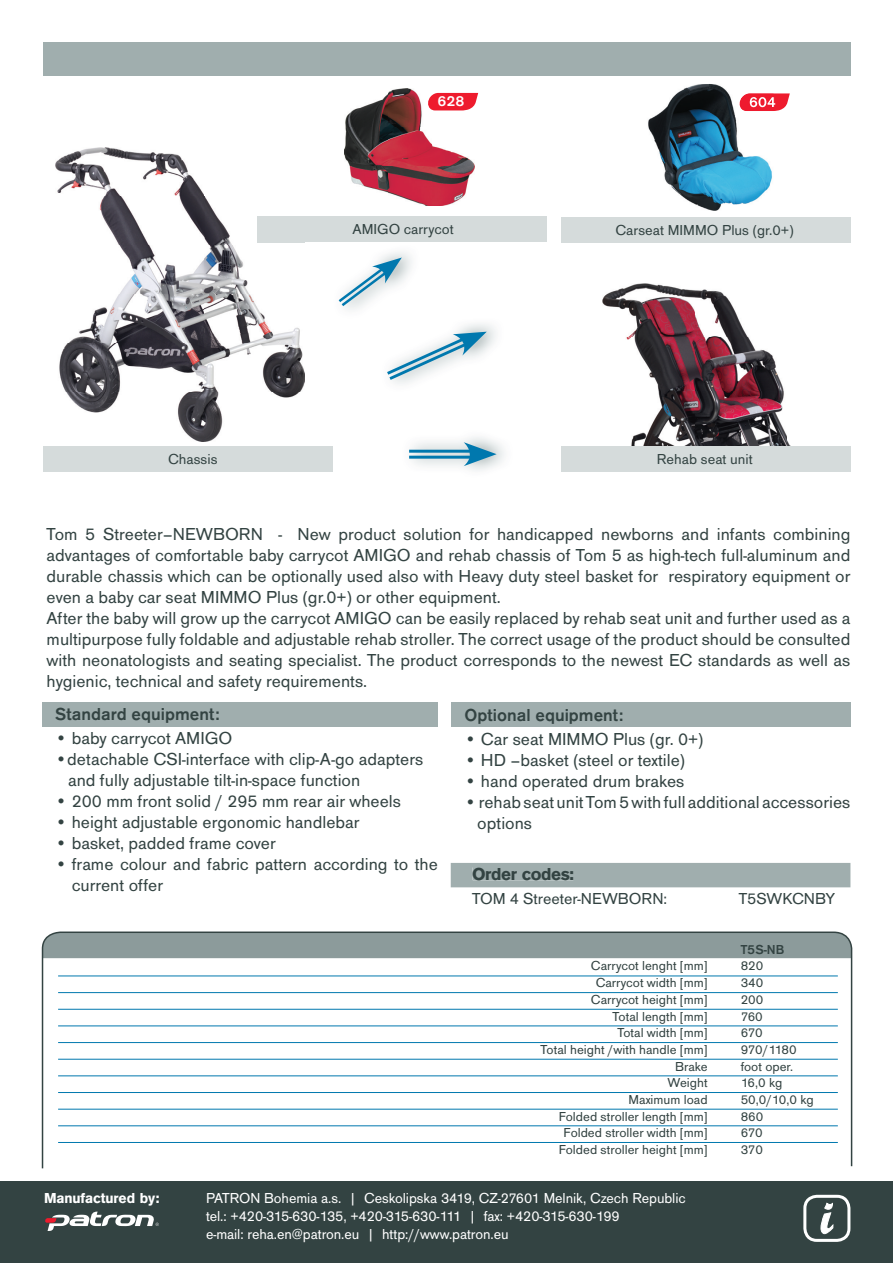
<style>
.page{position:relative;width:893px;height:1263px;background:#fff}
.page>*{position:absolute;margin:0;border:0;box-sizing:border-box;transform-origin:0 0}
.t1{font:18px/21px "Accius TOT";color:#334342}
.t2{font:500 18px "Accius TOT";color:#334342}
.t3{font:700 18px "Accius TOT";letter-spacing:-.02em;color:#334342}
.t4{font:16.5px "Accius TOT";color:#334342}
.t5{font:15px/18px "Accius TOT";letter-spacing:-.005em;color:#fff}
.t6{font:15px "Accius TOT";color:#334342}
.t7{font:700 15px "Accius TOT";letter-spacing:-.005em;color:#fff}
.t8{font:500 15px "Accius TOT";color:#fff}
.t9{font:13.5px "Accius TOT";color:#334342}
.t10{font:500 13.5px "Accius TOT";color:#334342}
</style>
<div class="page">
<div style="left:304px;top:217px;width:242px;height:25px;background:#d5dbdb"></div>
<div style="left:43px;top:446px;width:289px;height:26px;background:#d5dbdb"></div>
<svg style="left:41px;top:931px;width:812px;height:238px"></svg>
<div style="left:0;top:1181px;width:893px;height:82px;background:#334342"></div>
<div style="left:803px;top:1195px;width:47px;height:47px;border:3px solid #fff;border-radius:12px"></div>
<svg style="left:803px;top:1201px;width:31px;height:41px"></svg>
<svg style="left:45px;top:1211px;width:114px;height:20px"></svg>
<hr style="left:58px;top:992px;width:780px;height:1px;background:#0078ae">
<hr style="left:58px;top:1009px;width:780px;height:1px;background:#0078ae">
<hr style="left:58px;top:1026px;width:780px;height:1px;background:#0078ae">
<hr style="left:58px;top:1042px;width:780px;height:1px;background:#0078ae">
<hr style="left:58px;top:1059px;width:780px;height:1px;background:#0078ae">
<hr style="left:58px;top:1075px;width:780px;height:1px;background:#0078ae">
<hr style="left:58px;top:1092px;width:780px;height:1px;background:#0078ae">
<hr style="left:58px;top:1109px;width:780px;height:1px;background:#0078ae">
<hr style="left:58px;top:1125px;width:780px;height:1px;background:#0078ae">
<hr style="left:58px;top:1142px;width:780px;height:1px;background:#0078ae">
<hr style="left:58px;top:976px;width:780px;height:1px;background:#0078ae">
<div style="left:561px;top:217px;width:289px;height:26px;background:#d5dbdb"></div>
<div style="left:562px;top:446px;width:289px;height:26px;background:#d5dbdb"></div>
<svg style="left:774px;top:93px;width:16px;height:18px"></svg>
<img style="left:648px;top:84px;width:124px;height:127px">
<img style="left:739px;top:93px;width:35px;height:18px">
<img style="left:750px;top:97px;width:24px;height:10px">
<img style="left:345px;top:88px;width:129px;height:118px">
<img style="left:603px;top:284px;width:187px;height:161px">
<img style="left:55px;top:147px;width:249px;height:294px">
<img style="left:257px;top:217px;width:47px;height:25px">
<img style="left:395px;top:323px;width:101px;height:61px">
<svg style="left:387px;top:332px;width:100px;height:50px"></svg>
<svg style="left:337px;top:257px;width:65px;height:52px"></svg>
<hr style="left:409px;top:450px;width:68px;height:3px;background:#0078ae">
<hr style="left:409px;top:456px;width:68px;height:3px;background:#0078ae">
<svg style="left:464px;top:442px;width:33px;height:24px"></svg>
<div style="left:451px;top:863px;width:399px;height:24px;background:#a0aeae"></div>
<div style="left:473px;top:867px;width:100px;height:13px;background:#a0aeae"></div>
<div style="left:43px;top:703px;width:395px;height:24px;background:#a0aeae"></div>
<div style="left:451px;top:703px;width:399px;height:24px;background:#a0aeae"></div>
<div style="left:43px;top:43px;width:808px;height:33px;background:#a0aeae"></div>
<svg style="left:427px;top:93px;width:51px;height:17px"></svg>
<p class="t8" style="left:437px;top:93px;width:28px">628</p>
<p class="t6" style="left:353px;top:221px;width:103px">AMIGO carrycot</p>
<p class="t6" style="left:615px;top:222px;width:180px">Carseat MIMMO Plus (gr.0+)</p>
<p class="t6" style="left:168px;top:451px;width:51px">Chassis</p>
<p class="t6" style="left:657px;top:451px;width:97px">Rehab seat unit</p>
<p class="t1" style="left:47px;top:524px;width:805px">Tom 5 Streeter–NEWBORN - New product solution for handicapped newborns and infants combining advantages of comfortable baby carrycot AMIGO and rehab chassis of Tom 5 as high-tech full-aluminum and durable chassis which can be optionally used also with Heavy duty steel basket for respiratory equipment or even a baby car seat MIMMO Plus (gr.0+) or other equipment.<br>After the baby will grow up the carrycot AMIGO can be easily replaced by rehab seat unit and further used as a multipurpose fully foldable and adjustable rehab stroller. The correct usage of the product should be consulted with neonatologists and seating specialist. The product corresponds to the newest EC standards as well as hygienic, technical and safety requirements.</p>
<p class="t2" style="left:465px;top:705px;width:160px">Optional equipment:</p>
<p class="t1" style="left:465px;top:729px;width:240px">• Car seat MIMMO Plus (gr. 0+)</p>
<p class="t1" style="left:465px;top:750px;width:222px">• HD –basket (steel or textile)</p>
<p class="t1" style="left:465px;top:771px;width:221px">• hand operated drum brakes</p>
<p class="t1" style="left:477px;top:792px;width:375px;text-indent:-13px">• rehab seat unit Tom 5 with full additional accessories options</p>
<p class="t2" style="left:55px;top:704px;width:166px">Standard equipment:</p>
<p class="t1" style="left:55px;top:728px;width:179px">• baby carrycot AMIGO</p>
<p class="t1" style="left:68px;top:749px;width:357px;text-indent:-13px">• detachable CSI-interface with clip-A-go adapters and fully adjustable tilt-in-space function</p>
<p class="t1" style="left:55px;top:791px;width:347px">• 200 mm front solid / 295 mm rear air wheels</p>
<p class="t1" style="left:55px;top:812px;width:306px">• height adjustable ergonomic handlebar</p>
<p class="t1" style="left:55px;top:833px;width:222px">• basket, padded frame cover</p>
<p class="t1" style="left:72px;top:854px;width:368px;text-indent:-16px">• frame colour and fabric pattern according to the current offer</p>
<p class="t3" style="left:472px;top:864px;width:104px">Order codes:</p>
<p class="t4" style="left:472px;top:889px;width:197px">TOM 4 Streeter-NEWBORN:</p>
<p class="t4" style="left:739px;top:889px;width:98px">T5SWKCNBY</p>
<p class="t10" style="left:741px;top:942px;width:45px">T5S-NB</p>
<p class="t9" style="left:591px;top:958px;width:118px">Carrycot lenght [mm]</p>
<p class="t9" style="left:741px;top:958px;width:24px">820</p>
<p class="t9" style="left:596px;top:975px;width:113px">Carrycot width [mm]</p>
<p class="t9" style="left:741px;top:975px;width:24px">340</p>
<p class="t9" style="left:591px;top:992px;width:118px">Carrycot height [mm]</p>
<p class="t9" style="left:741px;top:992px;width:24px">200</p>
<p class="t9" style="left:612px;top:1009px;width:97px">Total length [mm]</p>
<p class="t9" style="left:741px;top:1009px;width:24px">760</p>
<p class="t9" style="left:617px;top:1025px;width:92px">Total width [mm]</p>
<p class="t9" style="left:741px;top:1025px;width:24px">670</p>
<p class="t9" style="left:541px;top:1042px;width:169px">Total height /with handle [mm]</p>
<p class="t9" style="left:741px;top:1042px;width:58px">970/1180</p>
<p class="t9" style="left:675px;top:1059px;width:34px">Brake</p>
<p class="t9" style="left:741px;top:1059px;width:54px">foot oper.</p>
<p class="t9" style="left:668px;top:1075px;width:42px">Weight</p>
<p class="t9" style="left:741px;top:1075px;width:43px">16,0 kg</p>
<p class="t9" style="left:629px;top:1092px;width:81px">Maximum load</p>
<p class="t9" style="left:741px;top:1092px;width:74px">50,0/10,0 kg</p>
<p class="t9" style="left:559px;top:1109px;width:150px">Folded stroller length [mm]</p>
<p class="t9" style="left:741px;top:1109px;width:24px">860</p>
<p class="t9" style="left:563px;top:1125px;width:146px">Folded stroller width [mm]</p>
<p class="t9" style="left:741px;top:1125px;width:24px">670</p>
<p class="t9" style="left:559px;top:1142px;width:150px">Folded stroller height [mm]</p>
<p class="t9" style="left:741px;top:1142px;width:24px">370</p>
<p class="t7" style="left:44px;top:1190px;width:117px">Manufactured by:</p>
<p class="t5" style="left:206px;top:1189px;width:481px">PATRON Bohemia a.s. | Ceskolipska 3419, CZ-27601 Melnik, Czech Republic tel.: +420-315-630-135, +420-315-630-111 | fax: +420-315-630-199<br>e-mail: reha.en@patron.eu | http://www.patron.eu</p>
</div>
